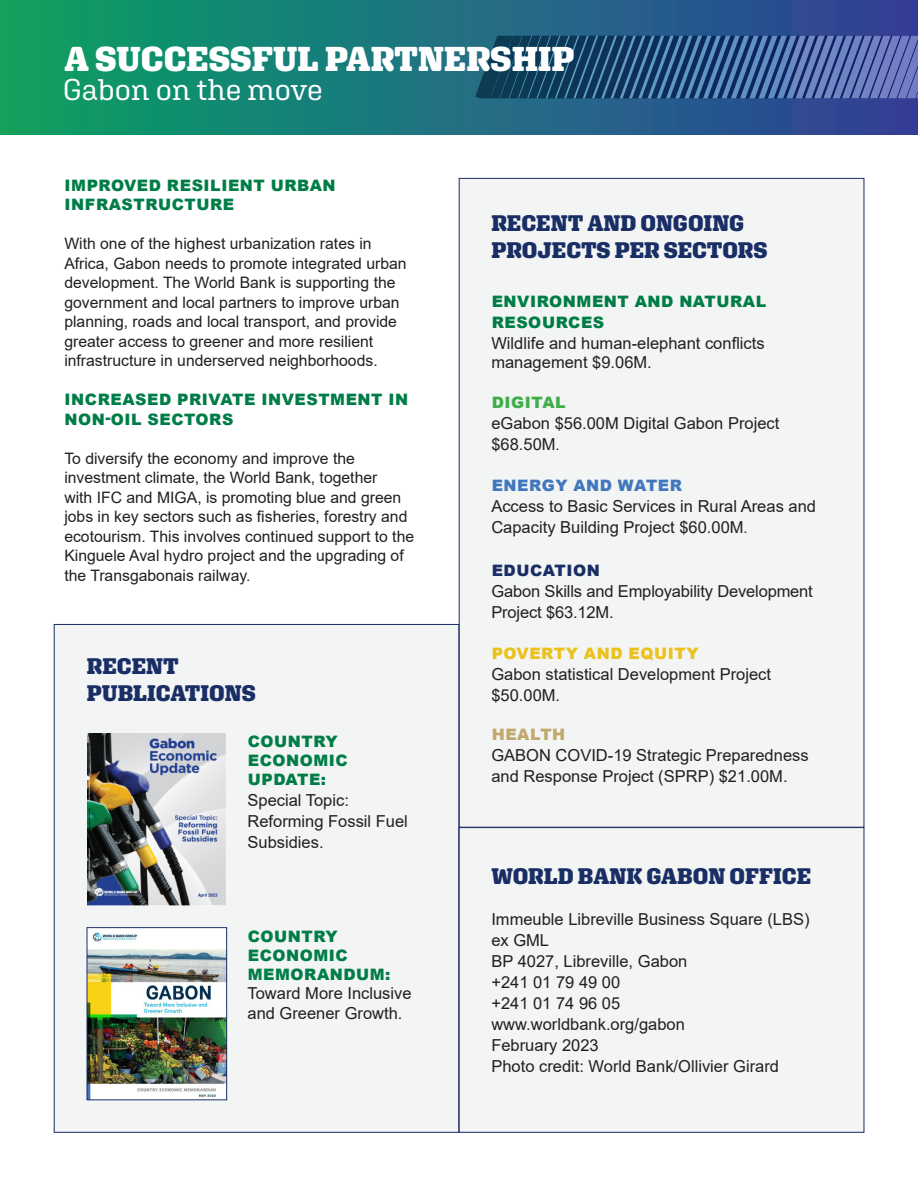
<style>
.page{position:relative;width:918px;height:1188px;background:#fff}
.page>*{position:absolute;margin:0;border:0;box-sizing:border-box;transform-origin:0 0}
.t1{font:900 34.5px "Aglet Slab";color:#fff}
.t2{font:30px "Aglet Slab";letter-spacing:-.005em;color:#fff}
.main_para{font:900 22.5px/27px "Aglet Slab";color:#1a2e66}
.main_para-2{font:16.5px/21px "Arial";color:#231f20}
.main_para-3{font:15.75px/19.5px "Arial";color:#231f20}
.main_para-4{font:900 15.75px/18.9px "Arial";letter-spacing:.035em;color:#007d47}
.main_para-5{font:900 15.75px "Arial";letter-spacing:.035em;color:#ebc11c}
.main_para-6{font:900 15.75px "Arial";letter-spacing:.035em;color:#4178bd}
.main_para-7{font:900 15.75px "Arial";letter-spacing:.035em;color:#1a2e66}
.main_para-8{font:900 15.75px "Arial";letter-spacing:.035em;color:#40ae49}
.main_para-9{font:900 15.75px "Arial";letter-spacing:.035em;color:#c1a86d}
.s1{font-size:15px}
</style>
<div class="page">
<div style="left:459px;top:178px;width:405px;height:649px;background:#f3f4f4"></div>
<div style="left:54px;top:624px;width:405px;height:508px;background:#f3f4f4;border:1px solid #1a2e66"></div>
<div style="left:459px;top:827px;width:405px;height:305px;background:#f3f4f4"></div>
<img style="left:89px;top:929px;width:136px;height:169px">
<div style="left:87px;top:927px;width:140px;height:173px;border:1px solid #1a2e66"></div>
<img style="left:88px;top:734px;width:138px;height:171px">
<div style="left:0;top:0;width:918px;height:134px;background:linear-gradient(to right,#0ca264,#323f9a)"></div>
<svg style="left:475px;top:34px;width:443px;height:66px;background:#345988"></svg>
<p class="t1" style="left:64px;top:39px;width:512px">A SUCCESSFUL PARTNERSHIP</p>
<p class="t2" style="left:63px;top:71px;width:261px">Gabon on the move</p>
<p class="main_para-4" style="left:65px;top:175px;width:273px;line-height:19.5px">IMPROVED RESILIENT URBAN<br>INFRASTRUCTURE</p>
<p class="main_para-3" style="left:64px;top:234px;width:344px">With one of the highest urbanization rates in Africa, Gabon needs to promote integrated urban development. The World Bank is supporting the government and local partners to improve urban planning, roads and local transport, and provide greater access to greener and more resilient infrastructure in underserved neighborhoods.</p>
<p class="main_para-4" style="left:65px;top:390px;width:345px;line-height:19.5px">INCREASED PRIVATE INVESTMENT IN<br>NON-OIL SECTORS</p>
<p class="main_para-3" style="left:64px;top:449px;width:351px">To diversify the economy and improve the investment climate, the World Bank, together<br>with IFC and MIGA, is promoting blue and green jobs in key sectors such as fisheries, forestry and ecotourism. This involves continued support to the Kinguele Aval hydro project and the upgrading of the Transgabonais railway.</p>
<p class="main_para" style="left:87px;top:652px;width:93px">RECENT</p>
<p class="main_para" style="left:87px;top:679px;width:170px">PUBLICATIONS</p>
<p class="main_para-4" style="left:248px;top:732px;width:102px">COUNTRY<br>ECONOMIC<br>UPDATE:</p>
<p class="main_para-2" style="left:248px;top:790px;width:162px">Special Topic:<br>Reforming Fossil Fuel<br>Subsidies.</p>
<p class="main_para-4" style="left:248px;top:926px;width:144px">COUNTRY<br>ECONOMIC<br>MEMORANDUM:</p>
<p class="main_para-2" style="left:248px;top:984px;width:166px;line-height:19.8px">Toward More Inclusive and Greener Growth.</p>
<p class="main_para" style="left:491px;top:209px;width:278px">RECENT AND ONGOING<br>PROJECTS PER SECTORS</p>
<p class="main_para-4" style="left:492px;top:290px;width:276px;line-height:21px">ENVIRONMENT AND NATURAL<br>RESOURCES</p>
<p class="main_para-2" style="left:491px;top:333px;width:275px;line-height:19.5px">Wildlife and human-elephant conflicts management $9.06M.</p>
<p class="main_para-8" style="left:492px;top:391px;width:75px">DIGITAL</p>
<p class="main_para-2" style="left:491px;top:412px;width:289px">eGabon $56.00M Digital Gabon Project $68.50M<span class="s1">.</span></p>
<p class="main_para-6" style="left:492px;top:474px;width:192px">ENERGY AND WATER</p>
<p class="main_para-2" style="left:491px;top:495px;width:326px">Access to Basic Services in Rural Areas and<br>Capacity Building Project $60.00M<span class="s1">.</span></p>
<p class="main_para-7" style="left:492px;top:559px;width:110px">EDUCATION</p>
<p class="main_para-2" style="left:491px;top:580px;width:323px">Gabon Skills and Employability Development<br>Project $63.12M.</p>
<p class="main_para-5" style="left:492px;top:642px;width:208px">POVERTY AND EQUITY</p>
<p class="main_para-2" style="left:491px;top:663px;width:281px">Gabon statistical Development Project $50.00M.</p>
<p class="main_para-9" style="left:492px;top:723px;width:75px">HEALTH</p>
<p class="main_para-2" style="left:491px;top:745px;width:319px">GABON COVID-19 Strategic Preparedness and Response Project (SPRP) $21.00M.</p>
<p class="main_para" style="left:491px;top:862px;width:321px">WORLD BANK GABON OFFICE</p>
<p class="main_para-2" style="left:491px;top:908px;width:320px">Immeuble Libreville Business Square (LBS)</p>
<p class="main_para-2" style="left:491px;top:929px;width:59px">ex GML</p>
<p class="main_para-2" style="left:491px;top:950px;width:197px">BP 4027, Libreville, Gabon</p>
<p class="main_para-2" style="left:491px;top:971px;width:130px">+241 01 79 49 00</p>
<p class="main_para-2" style="left:491px;top:992px;width:130px">+241 01 74 96 05</p>
<p class="main_para-2" style="left:491px;top:1013px;width:195px">www.worldbank.org/gabon</p>
<p class="main_para-2" style="left:491px;top:1034px;width:109px">February 2023</p>
<p class="main_para-2" style="left:491px;top:1055px;width:289px">Photo credit: World Bank/Ollivier Girard</p>
</div>
